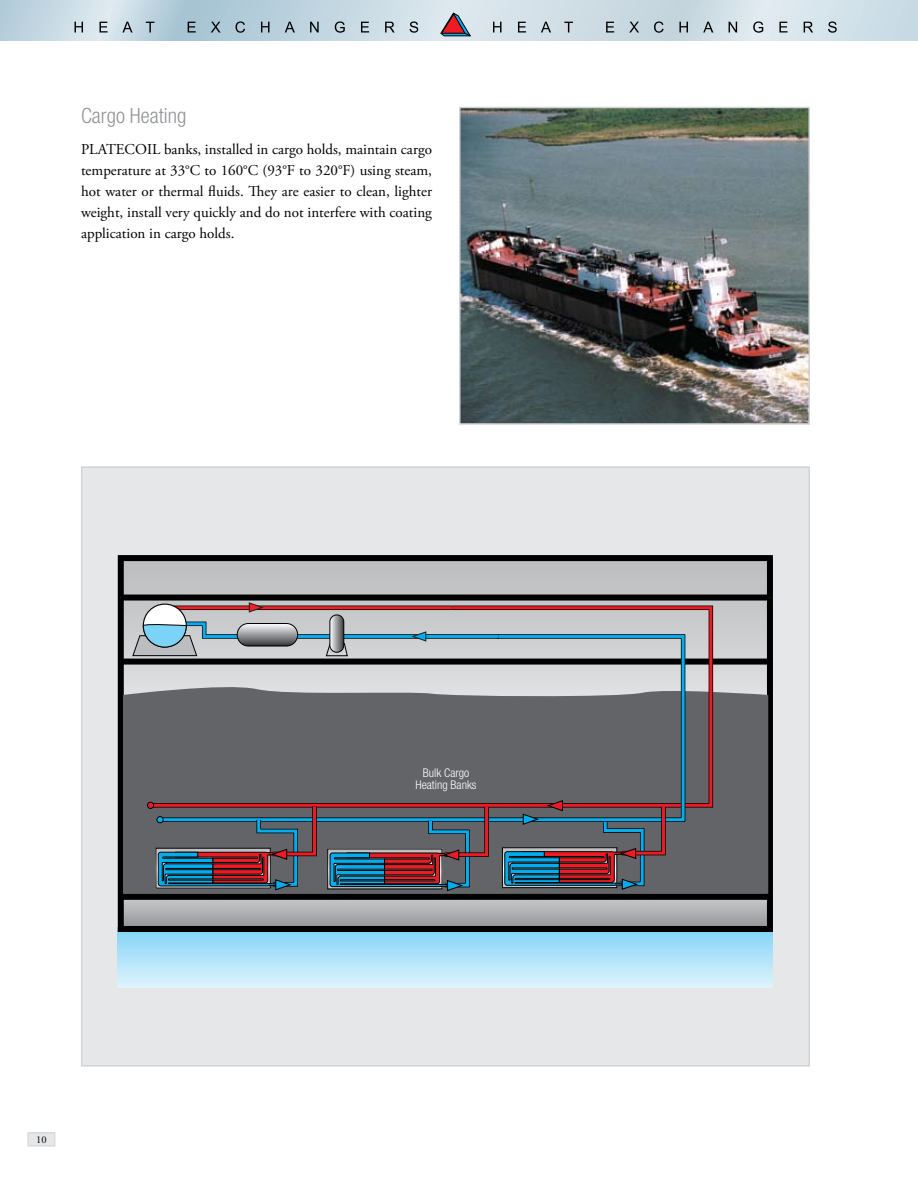
<style>
.page{position:relative;width:918px;height:1188px;background:#fff}
.page>*{position:absolute;margin:0;border:0;box-sizing:border-box;transform-origin:0 0}
.t1{font:300 condensed 21px "Helvetica Neue LT Std";color:#939598}
.t2{font:15px/21px "Adobe Garamond Pro";color:#000;text-align:justify}
.t3{font:300 condensed 12px/12px "Helvetica Neue LT Std";color:#fff;text-align:center}
.t4{font:10.5px "Adobe Garamond Pro";color:#000}
</style>
<div class="page">
<div style="left:28px;top:1133px;width:27px;height:13px;background:#e6e7e8"></div>
<div style="left:28px;top:1133px;width:27px;height:13px;border:1px solid #d1d3d4"></div>
<svg style="left:0;top:0;width:918px;height:40px;background:#c9dae3"></svg>
<svg style="left:75px;top:22px;width:8px;height:11px"></svg>
<svg style="left:99px;top:22px;width:9px;height:11px"></svg>
<svg style="left:122px;top:22px;width:11px;height:11px"></svg>
<svg style="left:146px;top:22px;width:8px;height:11px"></svg>
<svg style="left:188px;top:22px;width:8px;height:11px"></svg>
<svg style="left:211px;top:22px;width:10px;height:11px"></svg>
<svg style="left:236px;top:21px;width:9px;height:12px"></svg>
<svg style="left:261px;top:22px;width:8px;height:11px"></svg>
<svg style="left:285px;top:22px;width:10px;height:11px"></svg>
<svg style="left:310px;top:22px;width:9px;height:11px"></svg>
<svg style="left:335px;top:21px;width:10px;height:12px"></svg>
<svg style="left:361px;top:22px;width:8px;height:11px"></svg>
<svg style="left:385px;top:22px;width:10px;height:11px"></svg>
<svg style="left:410px;top:21px;width:8px;height:12px"></svg>
<svg style="left:493px;top:22px;width:9px;height:11px"></svg>
<svg style="left:518px;top:22px;width:8px;height:11px"></svg>
<svg style="left:541px;top:22px;width:10px;height:11px"></svg>
<svg style="left:564px;top:22px;width:9px;height:11px"></svg>
<svg style="left:606px;top:22px;width:8px;height:11px"></svg>
<svg style="left:629px;top:22px;width:10px;height:11px"></svg>
<svg style="left:654px;top:21px;width:10px;height:12px"></svg>
<svg style="left:679px;top:22px;width:9px;height:11px"></svg>
<svg style="left:703px;top:22px;width:10px;height:11px"></svg>
<svg style="left:729px;top:22px;width:8px;height:11px"></svg>
<svg style="left:753px;top:21px;width:10px;height:12px"></svg>
<svg style="left:779px;top:22px;width:9px;height:11px"></svg>
<svg style="left:804px;top:22px;width:9px;height:11px"></svg>
<svg style="left:828px;top:21px;width:9px;height:12px"></svg>
<svg style="left:441px;top:13px;width:29px;height:23px"></svg>
<div style="left:82px;top:467px;width:727px;height:599px;background:#e6e7e8"></div>
<svg style="left:118px;top:932px;width:655px;height:56px;background:#b4e4fa"></svg>
<svg style="left:125px;top:562px;width:641px;height:363px;background:#b9bbbd"></svg>
<div style="left:118px;top:555px;width:655px;height:377px;border:6px solid #000"></div>
<div style="left:121px;top:595px;width:648px;height:6px;background:#000"></div>
<div style="left:121px;top:659px;width:649px;height:6px;background:#000"></div>
<svg style="left:123px;top:682px;width:645px;height:212px;background:#67686b"></svg>
<div style="left:121px;top:894px;width:649px;height:6px;background:#000"></div>
<svg style="left:148px;top:605px;width:566px;height:203px;background:#a79497"></svg>
<hr style="left:170px;top:606px;width:283px;height:4px;background:#440a0c">
<hr style="left:170px;top:606px;width:283px;height:3px;background:#eb2227">
<svg style="left:157px;top:633px;width:529px;height:190px"></svg>
<svg style="left:504px;top:800px;width:164px;height:90px;background:#595662"></svg>
<div style="left:147px;top:802px;width:7px;height:7px;border:1px solid #000;border-radius:50%"></div>
<svg style="left:330px;top:615px;width:14px;height:37px"></svg>
<div style="left:330px;top:615px;width:14px;height:38px;border:1px solid #000;border-radius:7px"></div>
<svg style="left:248px;top:602px;width:16px;height:11px"></svg>
<div style="left:143px;top:604px;width:43px;height:43px;background:#fff;border-radius:50%"></div>
<div style="left:143px;top:604px;width:44px;height:44px;border:1px solid #000;border-radius:50%"></div>
<svg style="left:132px;top:619px;width:371px;height:38px;background:#abbac1"></svg>
<svg style="left:329px;top:803px;width:162px;height:88px;background:#5b5863"></svg>
<svg style="left:148px;top:802px;width:171px;height:89px;background:#5b5863"></svg>
<img style="left:462px;top:110px;width:345px;height:312px">
<div style="left:459px;top:107px;width:351px;height:318px;border:2px solid #d1d3d4"></div>
<h1 class="t1" style="left:81px;top:104px;width:107px">Cargo Heating</h1>
<p class="t2" style="left:81px;top:140px;width:353px">PLATECOIL banks, installed in cargo holds, maintain cargo temperature at 33°C to 160°C (93°F to 320°F) using steam, hot water or thermal fluids. They are easier to clean, lighter weight, install very quickly and do not interfere with coating application in cargo holds.</p>
<p class="t4" style="left:36px;top:1134px;width:12px">10</p>
<p class="t3" style="left:416px;top:766px;width:63px">Bulk Cargo<br>Heating Banks</p>
</div>
